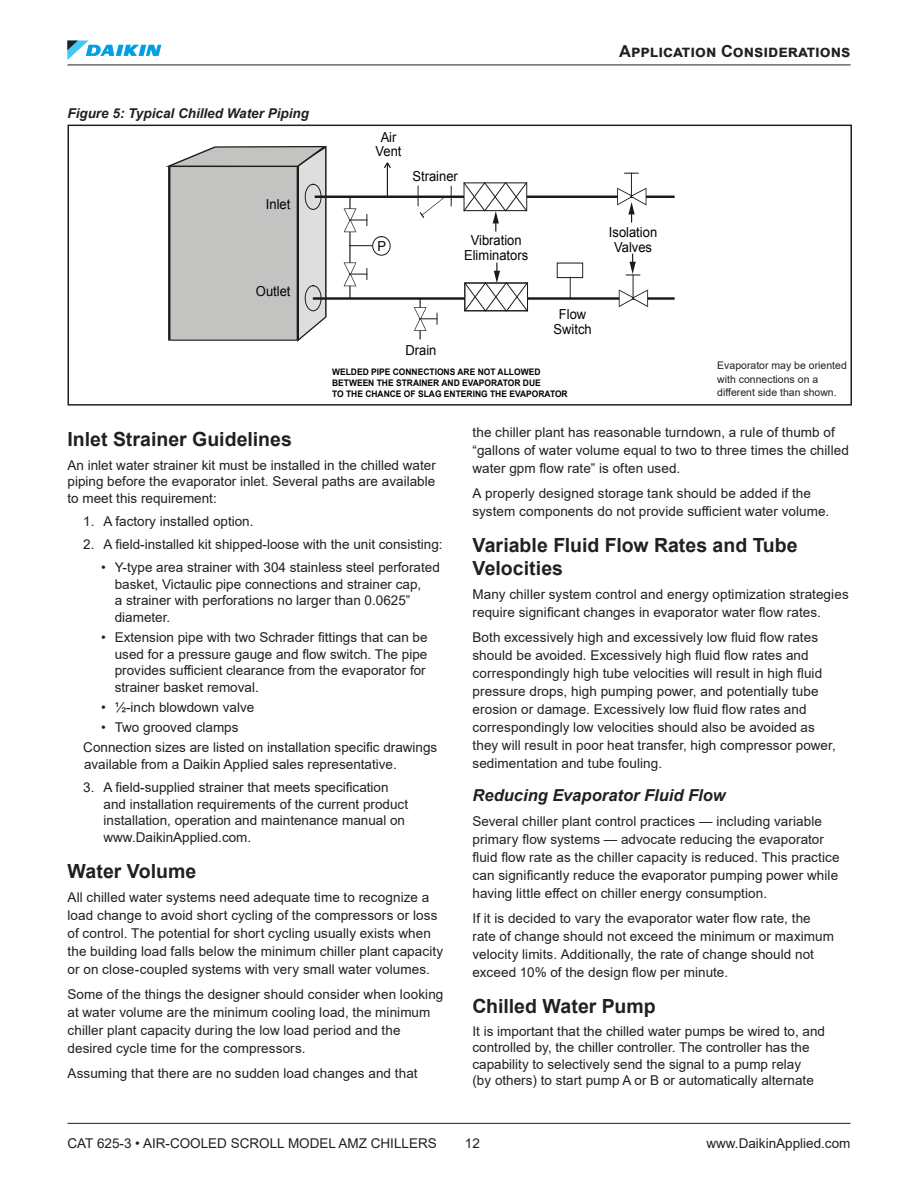
<style>
.page{position:relative;width:918px;height:1188px;background:#fff}
.page>*{position:absolute;margin:0;border:0;box-sizing:border-box;transform-origin:0 0}
.t1{font:700 19.5px/22.5px "Arial";color:#231f20}
.t2{font:italic 700 16.5px "Arial";color:#231f20}
.t3{font:700 16.5px "Arial";color:#231f20}
.t4{font:13.8px/15.3px "Arial";color:#020304;text-align:center;scale:.94 1}
.t5{font:13.5px/18px "Arial";letter-spacing:.005em;color:#231f20}
.t6{font:italic 700 13.5px "Arial";color:#231f20}
.t7{font:10.5px/13.5px "Arial";color:#231f20}
.t8{font:700 9px/10.8px "Arial";color:#020304;scale:.94 1}
</style>
<div class="page">
<svg style="left:67px;top:41px;width:94px;height:19px"></svg>
<hr style="left:68px;top:1123px;width:782px;height:1px;background:#231f20">
<hr style="left:68px;top:65px;width:782px;height:1px;background:#231f20">
<svg style="left:166px;top:146px;width:509px;height:196px"></svg>
<div style="left:68px;top:125px;width:784px;height:281px;border:2px solid #231f20"></div>
<p class="t6" style="left:68px;top:104px;width:243px">Figure 5: Typical Chilled Water Piping</p>
<p class="t4" style="left:266px;top:197px;width:28px">Inlet</p>
<p class="t4" style="left:256px;top:283px;width:38px">Outlet</p>
<p class="t3" style="left:619px;top:40px;width:233px">Application Considerations</p>
<p class="t4" style="left:376px;top:131px;width:29px;line-height:13.5px">Air<br>Vent</p>
<p class="t4" style="left:412px;top:169px;width:50px">Strainer</p>
<p class="t4" style="left:378px;top:239px;width:11px">P</p>
<p class="t4" style="left:464px;top:233px;width:70px">Vibration<br>Eliminators</p>
<p class="t4" style="left:406px;top:343px;width:34px">Drain</p>
<p class="t4" style="left:609px;top:224px;width:53px">Isolation<br>Valves</p>
<p class="t4" style="left:554px;top:306px;width:42px">Flow<br>Switch</p>
<p class="t8" style="left:332px;top:367px;width:252px">WELDED PIPE CONNECTIONS ARE NOT ALLOWED<br>BETWEEN THE STRAINER AND EVAPORATOR DUE<br>TO THE CHANCE OF SLAG ENTERING THE EVAPORATOR</p>
<p class="t7" style="left:717px;top:359px;width:131px">Evaporator may be oriented with connections on a different side than shown.</p>
<h1 class="t1" style="left:68px;top:428px;width:226px">Inlet Strainer Guidelines</h1>
<p class="t5" style="left:68px;top:457px;width:370px;line-height:16.5px;text-align:justify">An inlet water strainer kit must be installed in the chilled water piping before the evaporator inlet. Several paths are available to meet this requirement:</p>
<p class="t5" style="left:83px;top:512px;width:172px">1. A factory installed option.</p>
<p class="t5" style="left:83px;top:535px;width:361px">2. A field-installed kit shipped-loose with the unit consisting:</p>
<p class="t5" style="left:115px;top:559px;width:327px;line-height:16.5px;text-indent:-14px">• Y-type area strainer with 304 stainless steel perforated basket, Victaulic pipe connections and strainer cap,<br>a strainer with perforations no larger than 0.0625” diameter.</p>
<p class="t5" style="left:115px;top:629px;width:314px;line-height:16.5px;text-indent:-14px">• Extension pipe with two Schrader fittings that can be used for a pressure gauge and flow switch. The pipe provides sufficient clearance from the evaporator for strainer basket removal.</p>
<p class="t5" style="left:101px;top:698px;width:155px">• ½-inch blowdown valve</p>
<p class="t5" style="left:83px;top:717px;width:356px;line-height:20.2px;text-indent:18px">• Two grooved clamps<br>Connection sizes are listed on installation specific drawings</p>
<p class="t5" style="left:84px;top:755px;width:314px">available from a Daikin Applied sales representative.</p>
<p class="t5" style="left:104px;top:779px;width:306px;line-height:16.5px;text-indent:-20px">3. A field-supplied strainer that meets specification and installation requirements of the current product installation, operation and maintenance manual on www.DaikinApplied.com.</p>
<h1 class="t1" style="left:68px;top:860px;width:130px">Water Volume</h1>
<p class="t5" style="left:68px;top:889px;width:377px">All chilled water systems need adequate time to recognize a load change to avoid short cycling of the compressors or loss of control. The potential for short cycling usually exists when the building load falls below the minimum chiller plant capacity or on close-coupled systems with very small water volumes.</p>
<p class="t5" style="left:68px;top:985px;width:377px">Some of the things the designer should consider when looking at water volume are the minimum cooling load, the minimum chiller plant capacity during the low load period and the desired cycle time for the compressors.</p>
<p class="t5" style="left:68px;top:1064px;width:352px">Assuming that there are no sudden load changes and that</p>
<p class="t5" style="left:472px;top:423px;width:378px">the chiller plant has reasonable turndown, a rule of thumb of “gallons of water volume equal to two to three times the chilled water gpm flow rate” is often used.</p>
<p class="t5" style="left:472px;top:484px;width:358px">A properly designed storage tank should be added if the system components do not provide sufficient water volume.</p>
<h1 class="t1" style="left:472px;top:534px;width:327px">Variable Fluid Flow Rates and Tube<br>Velocities</h1>
<p class="t5" style="left:472px;top:586px;width:378px">Many chiller system control and energy optimization strategies require significant changes in evaporator water flow rates.</p>
<p class="t5" style="left:472px;top:628px;width:365px">Both excessively high and excessively low fluid flow rates should be avoided. Excessively high fluid flow rates and correspondingly high tube velocities will result in high fluid pressure drops, high pumping power, and potentially tube erosion or damage. Excessively low fluid flow rates and correspondingly low velocities should also be avoided as they will result in poor heat transfer, high compressor power, sedimentation and tube fouling.</p>
<p class="t2" style="left:472px;top:784px;width:255px">Reducing Evaporator Fluid Flow</p>
<p class="t5" style="left:472px;top:812px;width:369px">Several chiller plant control practices — including variable primary flow systems — advocate reducing the evaporator fluid flow rate as the chiller capacity is reduced. This practice can significantly reduce the evaporator pumping power while having little effect on chiller energy consumption.</p>
<p class="t5" style="left:472px;top:909px;width:363px">If it is decided to vary the evaporator water flow rate, the rate of change should not exceed the minimum or maximum velocity limits. Additionally, the rate of change should not exceed 10% of the design flow per minute.</p>
<h1 class="t1" style="left:472px;top:995px;width:185px">Chilled Water Pump</h1>
<p class="t5" style="left:472px;top:1023px;width:354px;line-height:16.5px">It is important that the chilled water pumps be wired to, and controlled by, the chiller controller. The controller has the capability to selectively send the signal to a pump relay<br>(by others) to start pump A or B or automatically alternate</p>
<p class="t5" style="left:68px;top:1134px;width:371px">CAT 625-3 • AIR-COOLED SCROLL MODEL AMZ CHILLERS</p>
<p class="t5" style="left:465px;top:1134px;width:17px">12</p>
<p class="t5" style="left:706px;top:1134px;width:146px">www.DaikinApplied.com</p>
</div>
